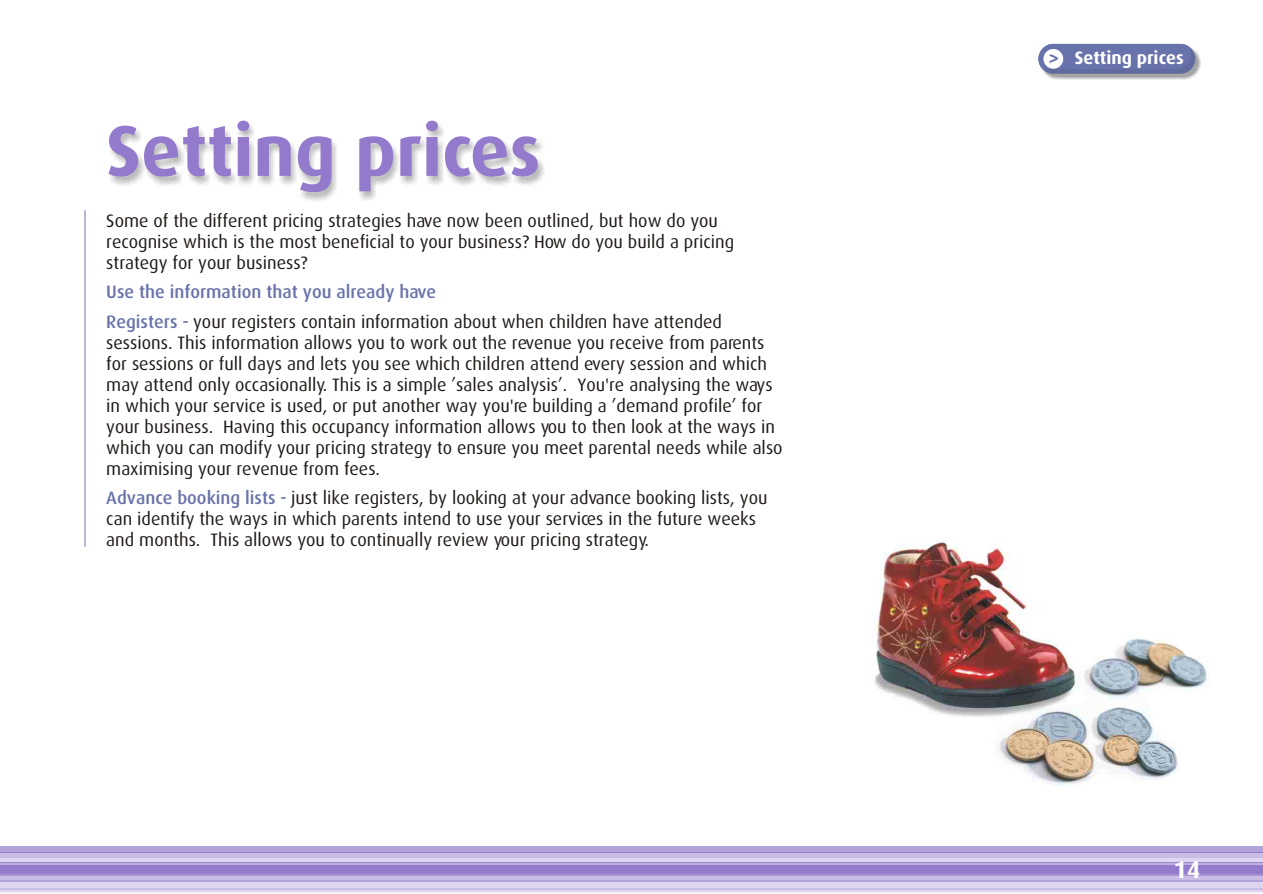
<style>
.page{position:relative;width:1263px;height:894px;background:#fff}
.page>*{position:absolute;margin:0;border:0;box-sizing:border-box;transform-origin:0 0}
.t1{font:700 72px "Dax";color:#947acc}
.t2{font:700 24px "Dax";color:#fff}
.t3{font:18px/21px "Dax";color:#1f1a17}
.t4{font:500 18px "Dax";color:#6973ab}
.t5{font:700 18px "Dax";color:#fff}
.s1{font-weight:500;color:#6973ab}
.s2{font-family:"Cocon";font-weight:400;color:#6973ab}
</style>
<div class="page">
<img style="left:874px;top:541px;width:335px;height:245px">
<hr style="left:0;top:892px;width:1263px;height:2px;background:#f5f2fa">
<hr style="left:0;top:861px;width:1263px;height:2px;background:#9e87d1">
<hr style="left:0;top:863px;width:1263px;height:3px;background:#bfb0e0">
<div style="left:0;top:866px;width:1263px;height:8px;background:#947acc"></div>
<hr style="left:0;top:874px;width:1263px;height:2px;background:#a894d6">
<div style="left:0;top:847px;width:1263px;height:5px;background:#b3a3db"></div>
<svg style="left:0;top:857px;width:1263px;height:4px;background:#d8cfed"></svg>
<hr style="left:0;top:853px;width:1263px;height:4px;background:#c9bde6">
<div style="left:0;top:882px;width:1263px;height:10px;background:#ded6f0"></div>
<div style="left:0;top:876px;width:1263px;height:6px;background:#c9bde6"></div>
<hr style="left:0;top:889px;width:1263px;height:1px;background:#c9bde6">
<hr style="left:0;top:852px;width:1263px;height:1px;background:#947acc">
<hr style="left:0;top:880px;width:1263px;height:2px;background:#b3a3db">
<img style="left:1045px;top:50px;width:156px;height:29px">
<svg style="left:1038px;top:44px;width:157px;height:30px;background:#6d76ab"></svg>
<div style="left:1043px;top:49px;width:20px;height:20px;background:#fff;border-radius:50%"></div>
<hr style="left:85px;top:210px;width:1px;height:337px;background:#6973ab">
<img style="left:110px;top:124px;width:434px;height:77px">
<h1 class="t1" style="left:106px;top:119px;width:436px">Setting prices</h1>
<p class="t3" style="left:106px;top:211px;width:630px">Some of the different pricing strategies have now been outlined, but how do you recognise which is the most beneficial to your business? How do you build a pricing strategy for your business?</p>
<p class="t4" style="left:106px;top:284px;width:331px">Use the information that you already have</p>
<p class="t3" style="left:106px;top:312px;width:678px"><span class="s1">Registers -</span> your registers contain information about when children have attended sessions. This information allows you to work out the revenue you receive from parents for sessions or full days and lets you see which children attend every session and which may attend only occasionally. This is a simple ’sales analysis’. You're analysing the ways in which your service is used, or put another way you're building a ’demand profile’ for your business. Having this occupancy information allows you to then look at the ways in which you can modify your pricing strategy to ensure you meet parental needs while also maximising your revenue from fees.</p>
<p class="t3" style="left:106px;top:489px;width:663px"><span class="s1">Advance booking lists -</span> just like registers, by looking at your advance booking lists, you can identify the ways in which parents intend to use your services in the future weeks and months. This allows you to continually review your pricing strategy.</p>
<p class="t5" style="left:1048px;top:50px;width:137px"><span class="s2">&gt;</span> Setting prices</p>
<h2 class="t2" style="left:1173px;top:859px;width:29px">14</h2>
</div>
